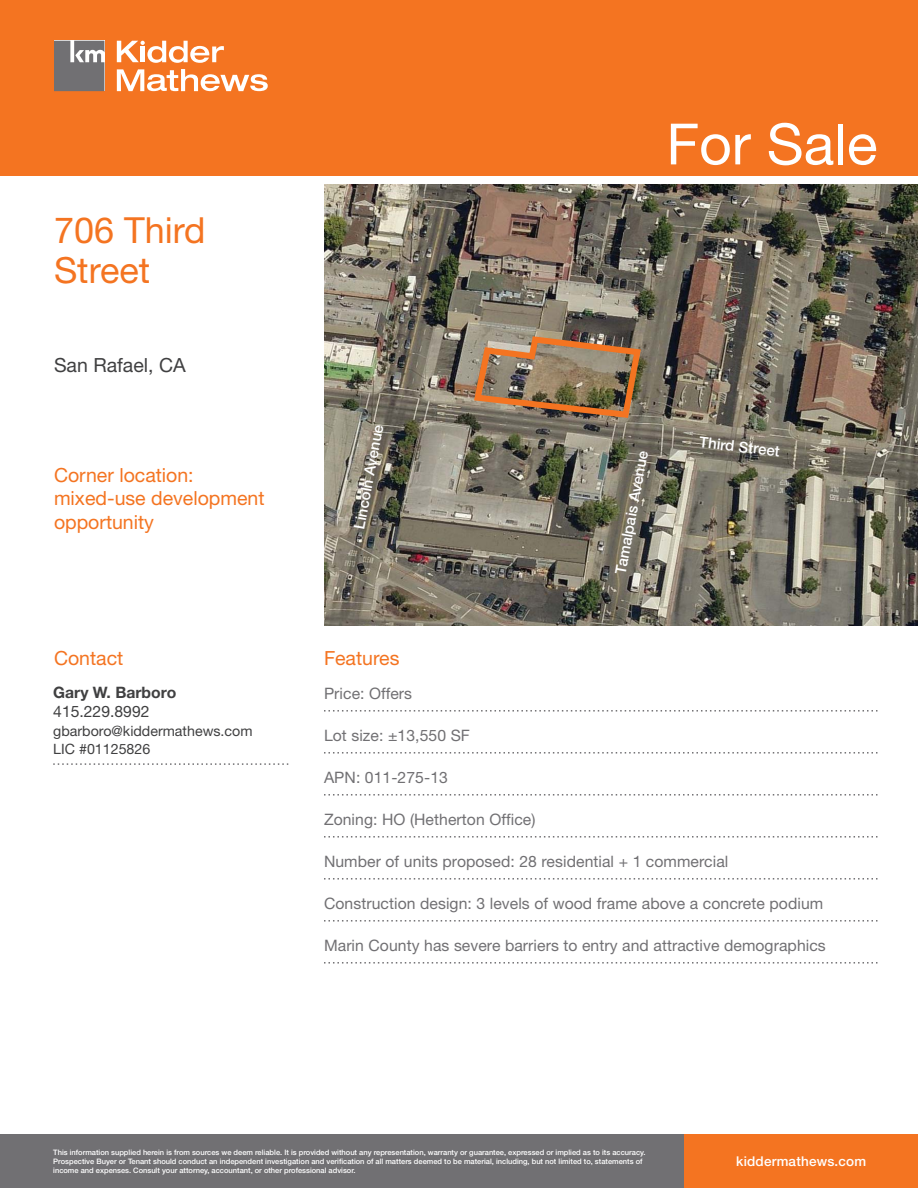
<style>
.page{position:relative;width:918px;height:1188px;background:#fff}
.page>*{position:absolute;margin:0;border:0;box-sizing:border-box;transform-origin:0 0}
.t1{font:57px "Helvetica Neue";color:#fff}
.t2{font:36px/40.5px "Helvetica Neue";color:#f47421}
.t3{font:19.5px/23.4px "Helvetica Neue";color:#f47421}
.t4{font:19.5px "Helvetica Neue";color:#404041}
.t5{font:15.75px "Helvetica Neue";letter-spacing:.005em;color:#717073}
.t6{font:700 15.75px "Helvetica Neue";color:#404041}
.t7{font:15.75px "Helvetica Neue";color:#404041}
.t8{font:500 15px "Helvetica Neue";color:#fff}
.t9{font:14.25px/18.8px "Helvetica Neue";color:#404041}
.t10{font:500 13.5px "Helvetica Neue";letter-spacing:.015em;color:#fff}
.t11{font:500 7.5px/9px "Helvetica Neue";color:#fff}
</style>
<div class="page">
<div style="left:0;top:0;width:918px;height:176px;background:#f47421"></div>
<div style="left:0;top:1134px;width:918px;height:54px;background:#717073"></div>
<div style="left:684px;top:1134px;width:234px;height:54px;background:#f47421"></div>
<svg style="left:54px;top:41px;width:50px;height:50px;background:#818082"></svg>
<svg style="left:117px;top:69px;width:151px;height:22px"></svg>
<svg style="left:117px;top:41px;width:107px;height:22px"></svg>
<svg style="left:324px;top:710px;width:554px;height:2px"></svg>
<svg style="left:324px;top:752px;width:554px;height:2px"></svg>
<svg style="left:324px;top:794px;width:554px;height:2px"></svg>
<svg style="left:324px;top:836px;width:554px;height:2px"></svg>
<svg style="left:324px;top:878px;width:554px;height:2px"></svg>
<svg style="left:324px;top:920px;width:554px;height:2px"></svg>
<svg style="left:324px;top:962px;width:554px;height:2px"></svg>
<img style="left:324px;top:185px;width:594px;height:441px">
<svg style="left:53px;top:763px;width:235px;height:2px"></svg>
<img style="left:470px;top:333px;width:174px;height:88px">
<h2 class="t2" style="left:54px;top:213px;width:153px">706 Third<br>Street</h2>
<h3 class="t4" style="left:54px;top:358px;width:133px">San Rafael, CA</h3>
<h3 class="t3" style="left:54px;top:465px;width:212px">Corner location: mixed-use development opportunity</h3>
<h3 class="t3" style="left:54px;top:648px;width:71px">Contact</h3>
<h3 class="t6" style="left:53px;top:687px;width:125px">Gary W. Barboro</h3>
<h3 class="t7" style="left:53px;top:706px;width:98px">415.229.8992</h3>
<h3 class="t9" style="left:53px;top:723px;width:201px">gbarboro@kiddermathews.com<br>LIC #01125826</h3>
<h3 class="t8" style="left:353px;top:528px;width:107px;rotate:-79deg">Lincoln Avenue</h3>
<h3 class="t3" style="left:324px;top:648px;width:77px">Features</h3>
<h1 class="t1" style="left:666px;top:124px;width:213px">For Sale</h1>
<h3 class="t8" style="left:614px;top:573px;width:127px;rotate:-79deg">Tamalpais Avenue</h3>
<h3 class="t8" style="left:700px;top:437px;width:82px;rotate:6deg">Third Street</h3>
<h3 class="t5" style="left:324px;top:688px;width:90px">Price: Offers</h3>
<h3 class="t5" style="left:324px;top:730px;width:148px">Lot size: ±13,550 SF</h3>
<h3 class="t5" style="left:324px;top:772px;width:125px">APN: 011-275-13</h3>
<h3 class="t5" style="left:324px;top:814px;width:213px">Zoning: HO (Hetherton Office)</h3>
<h3 class="t5" style="left:324px;top:856px;width:406px">Number of units proposed: 28 residential + 1 commercial</h3>
<h3 class="t5" style="left:324px;top:898px;width:501px">Construction design: 3 levels of wood frame above a concrete podium</h3>
<h3 class="t5" style="left:324px;top:940px;width:503px">Marin County has severe barriers to entry and attractive demographics</h3>
<p class="t11" style="left:53px;top:1148px;width:594px">This information supplied herein is from sources we deem reliable. It is provided without any representation, warranty or guarantee, expressed or implied as to its accuracy.<br>Prospective Buyer or Tenant should conduct an independent investigation and verification of all matters deemed to be material, including, but not limited to, statements of income and expenses. Consult your attorney, accountant, or other professional advisor.</p>
<h3 class="t10" style="left:736px;top:1157px;width:132px">kiddermathews.com</h3>
</div>
